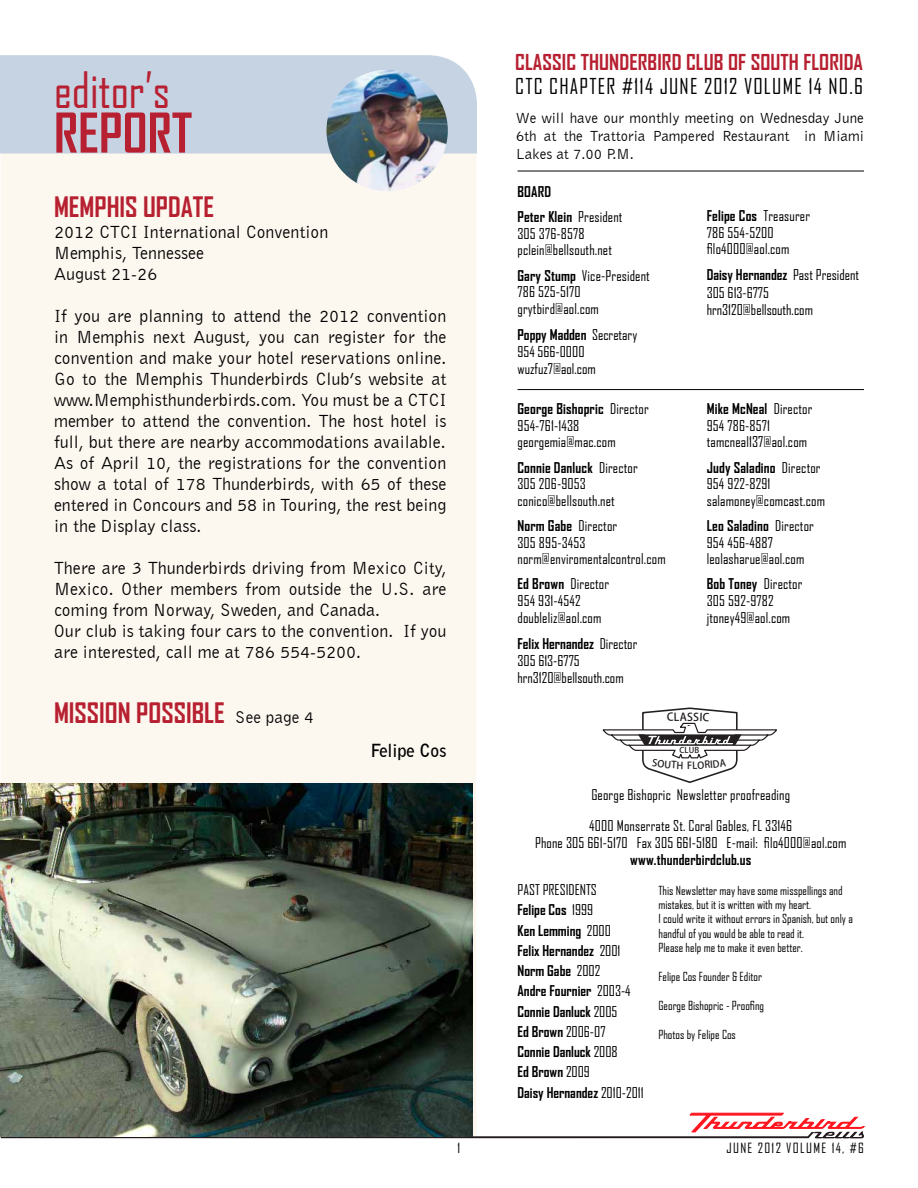
<style>
.page{position:relative;width:918px;height:1188px;background:#fff}
.page>*{position:absolute;margin:0;border:0;box-sizing:border-box;transform-origin:0 0}
.t1{font:700 52.5px "Agency FB";color:#b72030}
.t2{font:48px "Agency FB";color:#b72030}
.t3{font:700 27px "Agency FB";color:#b72030}
.t4{font:700 21px "Agency FB";letter-spacing:.005em;color:#b72030}
.t5{font:21px "Agency FB";letter-spacing:.06em;color:#000}
.t6{font:18px/21px "Bell Gothic BT";color:#000}
.t7{font:700 18px "Bell Gothic BT";color:#000}
.t8{font:15px/18px "Bell Gothic BT";color:#000;text-align:justify}
.t9{font:14.25px/16.5px "Agency FB";letter-spacing:.01em;color:#000}
.t10{font:700 14.25px/20.2px "Agency FB";color:#000}
.t11{font:13.5px "Agency FB";letter-spacing:.1em;color:#000}
.t12{font:12px/14.4px "Agency FB";color:#000}
.t13{font:10.8px "Koz Go Pro Medium 90 pv RKSJ H";color:#231f20}
.t14{font:7.95px "Koz Go Pro Medium 90 pv RKSJ H";color:#231f20}
.s1{font-family:"Bell Gothic BT";font-weight:400;font-size:17.25px;color:#000}
.s2{font-weight:400}
.s3{font-weight:700}
</style>
<div class="page">
<div style="left:1px;top:154px;width:475px;height:959px;background:#fcf7ef"></div>
<div style="left:0;top:55px;width:477px;height:99px;background:#c5d3e3"></div>
<img style="left:323px;top:70px;width:128px;height:124px">
<hr style="left:518px;top:389px;width:346px;height:1px;background:#000">
<svg style="left:1px;top:1113px;width:864px;height:25px"></svg>
<hr style="left:518px;top:171px;width:346px;height:1px;background:#000">
<img style="left:1px;top:783px;width:471px;height:354px">
<svg style="left:603px;top:707px;width:174px;height:76px"></svg>
<h2 class="t2" style="left:54px;top:61px;width:118px">editor’s</h2>
<h1 class="t1" style="left:54px;top:100px;width:140px">REPORT</h1>
<h3 class="t3" style="left:54px;top:190px;width:162px">MEMPHIS UPDATE</h3>
<p class="t6" style="left:54px;top:221px;width:276px">2012 CTCI International Convention<br>Memphis, Tennessee<br>August 21-26</p>
<p class="t6" style="left:54px;top:305px;width:394px;text-align:justify">If you are planning to attend the 2012 convention in Memphis next August, you can register for the convention and make your hotel reservations online.<br>Go to the Memphis Thunderbirds Club’s website at www.Memphisthunderbirds.com. You must be a CTCI member to attend the convention. The host hotel is full, but there are nearby accommodations available.<br>As of April 10, the registrations for the convention show a total of 178 Thunderbirds, with 65 of these entered in Concours and 58 in Touring, the rest being in the Display class.</p>
<p class="t6" style="left:54px;top:557px;width:394px">There are 3 Thunderbirds driving from Mexico City, Mexico. Other members from outside the U.S. are coming from Norway, Sweden, and Canada.<br>Our club is taking four cars to the convention. If you are interested, call me at 786 554-5200.</p>
<h3 class="t3" style="left:54px;top:696px;width:261px">MISSION POSSIBLE <span class="s1">See page 4</span></h3>
<p class="t7" style="left:370px;top:739px;width:77px">Felipe Cos</p>
<h3 class="t4" style="left:515px;top:49px;width:349px">CLASSIC THUNDERBIRD CLUB OF SOUTH FLORIDA</h3>
<h3 class="t5" style="left:515px;top:73px;width:349px">CTC CHAPTER #114 JUNE 2012 VOLUME 14 NO.6</h3>
<p class="t8" style="left:516px;top:108px;width:350px">We will have our monthly meeting on Wednesday June 6th at the Trattoria Pampered Restaurant in Miami Lakes at 7.00 P.M.</p>
<p class="t10" style="left:517px;top:178px;width:107px;line-height:25.5px">BOARD<br>Peter Klein <span class="s2">President</span></p>
<p class="t9" style="left:517px;top:225px;width:96px">305 376-8578 pclein@bellsouth.net</p>
<p class="t9" style="left:517px;top:267px;width:134px"><span class="s3">Gary Stump</span> Vice-President<br>786 525-5170 grytbird@aol.com</p>
<p class="t9" style="left:517px;top:326px;width:121px;line-height:17.1px"><span class="s3">Poppy Madden</span> Secretary<br>954 566-0000 wuzfuz7@aol.com</p>
<p class="t9" style="left:517px;top:400px;width:133px"><span class="s3">George Bishopric</span> Director<br>954-761-1438 georgemia@mac.com</p>
<p class="t9" style="left:517px;top:459px;width:122px"><span class="s3">Connie Danluck</span> Director<br>305 206-9053 conico@bellsouth.net</p>
<p class="t9" style="left:517px;top:517px;width:150px"><span class="s3">Norm Gabe</span> Director<br>305 895-3453 norm@enviromentalcontrol.com</p>
<p class="t9" style="left:517px;top:576px;width:93px"><span class="s3">Ed Brown</span> Director<br>954 931-4542 doubleliz@aol.com</p>
<p class="t9" style="left:517px;top:634px;width:121px;line-height:17.1px"><span class="s3">Felix Hernandez</span> Director<br>305 613-6775 hrn3120@bellsouth.com</p>
<p class="t9" style="left:707px;top:208px;width:105px"><span class="s3">Felipe Cos</span> Treasurer<br>786 554-5200 filo4000@aol.com</p>
<p class="t9" style="left:707px;top:266px;width:154px;line-height:17.1px"><span class="s3">Daisy Hernandez</span> Past President<br>305 613-6775 hrn3120@bellsouth.com</p>
<p class="t9" style="left:707px;top:400px;width:107px"><span class="s3">Mike McNeal</span> Director<br>954 786-8571 tamcneal137@aol.com</p>
<p class="t9" style="left:707px;top:459px;width:120px"><span class="s3">Judy Saladino</span> Director<br>954 922-8291 salamoney@comcast.com</p>
<p class="t9" style="left:707px;top:517px;width:109px"><span class="s3">Leo Saladino</span> Director<br>954 456-4887 leolasharue@aol.com</p>
<p class="t9" style="left:707px;top:576px;width:97px"><span class="s3">Bob Toney</span> Director<br>305 592-9782 jtoney49@aol.com</p>
<p class="t13" style="left:687px;top:710px;width:7px">S</p>
<p class="t14" style="left:680px;top:745px;width:21px">CLUB</p>
<p class="t9" style="left:589px;top:780px;width:204px;line-height:30.6px">George Bishopric Newsletter proofreading<br>4000 Monserrate St. Coral Gables, FL 33146</p>
<p class="t9" style="left:535px;top:834px;width:313px">Phone 305 661-5170 Fax 305 661-5180 E-mail: filo4000@aol.com</p>
<p class="t10" style="left:630px;top:849px;width:122px">www.thunderbirdclub.us</p>
<p class="t10" style="left:518px;top:879px;width:128px"><span class="s2">PAST PRESIDENTS<br></span>Felipe Cos <span class="s2">1999<br></span>Ken Lemming <span class="s2">2000<br></span>Felix Hernandez <span class="s2">2001<br></span>Norm Gabe <span class="s2">2002<br></span>Andre Fournier <span class="s2">2003-4<br></span>Connie Danluck <span class="s2">2005<br></span>Ed Brown <span class="s2">2006-07<br></span>Connie Danluck <span class="s2">2008<br></span>Ed Brown <span class="s2">2009<br></span>Daisy Hernandez <span class="s2">2010-2011</span></p>
<p class="t12" style="left:658px;top:883px;width:196px">This Newsletter may have some misspellings and mistakes, but it is written with my heart.<br>I could write it without errors in Spanish, but only a handful of you would be able to read it.<br>Please help me to make it even better.</p>
<p class="t12" style="left:658px;top:969px;width:105px">Felipe Cos Founder &amp; Editor</p>
<p class="t12" style="left:658px;top:998px;width:107px">George Bishopric - Proofing</p>
<p class="t12" style="left:658px;top:1027px;width:79px">Photos by Felipe Cos</p>
<p class="t11" style="left:458px;top:1140px;width:4px">1</p>
<p class="t11" style="left:726px;top:1140px;width:139px">JUNE 2012 VOLUME 14, #6</p>
</div>
